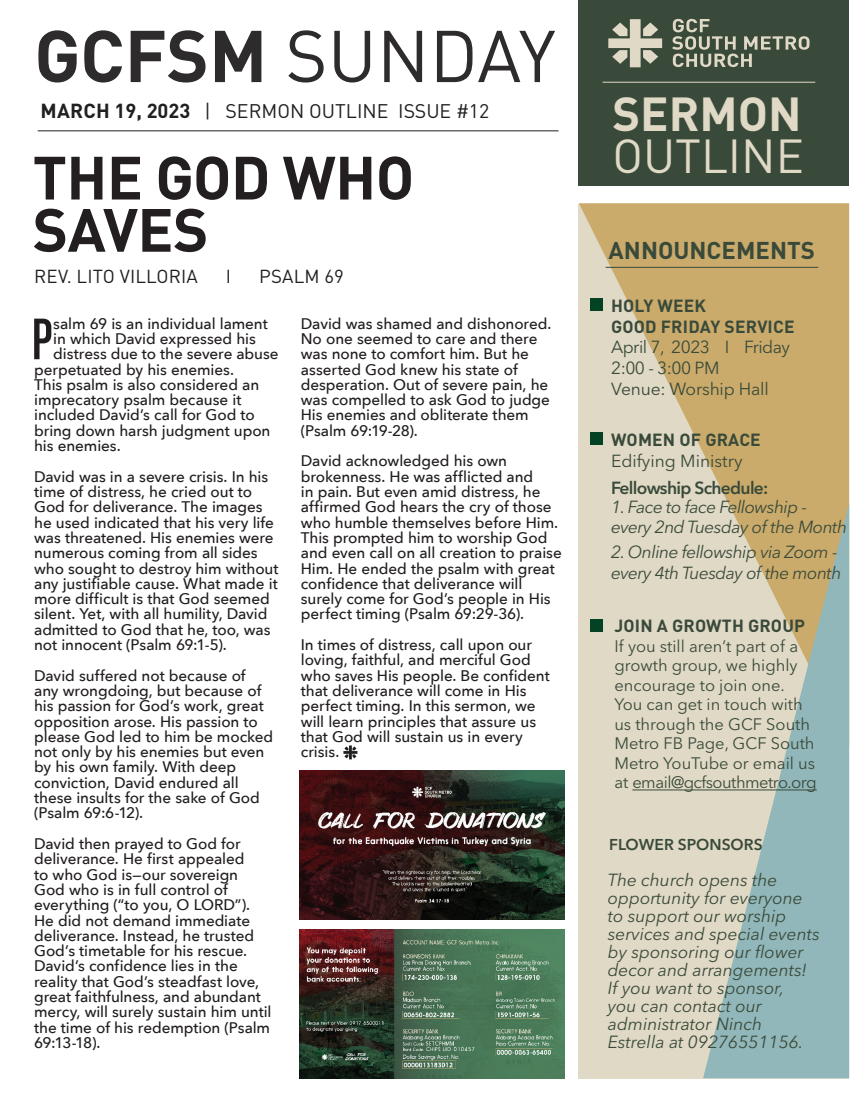
<style>
.page{position:relative;width:864px;height:1102px;background:#fff}
.page>*{position:absolute;margin:0;border:0;box-sizing:border-box;transform-origin:0 0}
.t1{font:72px "DIN Pro";color:#2e2b2c}
.t2{font:62.22px "Chalet Comprime Cologne Eighty";color:#211d1f}
.t3{font:700 60px/52.2px "DIN Pro";letter-spacing:-.01em;color:#231f20}
.t4{font:47.1px "DIN Pro";color:#e0d9c6}
.t5{font:700 47.1px "DIN Pro";color:#e0d9c6}
.t6{font:700 24px "DIN Pro";color:#3a4a3a}
.t7{font:19.5px "DIN Pro";color:#1f2020}
.t8{font:18.6px "DIN Pro";letter-spacing:.01em;color:#231f20}
.t9{font:italic 17.4px/18px "Avenir Next LT Pro";color:#3a4a3a}
.t10{font:italic 17.4px/19.5px "Avenir Next LT Pro";letter-spacing:-.03em;color:#3a4a3a}
.t11{font:700 17.4px/21px "DIN Pro";letter-spacing:.01em;color:#3a4a3a}
.t12{font:17.4px/21px "Avenir Next LT Pro";letter-spacing:-.03em;color:#3a4a3a}
.t13{font:600 17.4px "Avenir Next LT Pro";letter-spacing:-.04em;color:#3a4a3a}
.t14{font:17.4px "Avenir Next LT Pro";letter-spacing:-.01em;color:#3a4a3a}
.t15{font:16.5px/19.5px "Avenir Next LT Pro";color:#3a4a3a}
.t16{font:600 15.6px "Avenir Next LT Pro";color:#3a4a3a}
.t17{font:500 15.3px/15.3px "Avenir Next";letter-spacing:-.005em;color:#211d1f}
.s1{font-weight:700}
.s2{font-weight:700;font-size:20.1px}
.s3{font-size:16.8px}
</style>
<div class="page">
<div style="left:578px;top:204px;width:270px;height:874px;background:#e0d9c6"></div>
<svg style="left:579px;top:203px;width:270px;height:429px;fill:#caab6b"></svg>
<svg style="left:703px;top:503px;width:146px;height:575px"></svg>
<div style="left:578px;top:0;width:271px;height:186px;background:#3a4a3a"></div>
<svg style="left:672px;top:19px;width:138px;height:48px"></svg>
<svg style="left:608px;top:19px;width:54px;height:48px"></svg>
<hr style="left:603px;top:82px;width:212px;height:1px;background:#e0d9c6">
<img style="left:300px;top:929px;width:264px;height:149px">
<img style="left:300px;top:770px;width:264px;height:149px">
<hr style="left:38px;top:130px;width:521px;height:1px;background:#231f20">
<svg style="left:343px;top:745px;width:14px;height:14px"></svg>
<hr style="left:606px;top:267px;width:212px;height:1px;background:#3a4a3a">
<div style="left:590px;top:432px;width:13px;height:12px;background:#034324"></div>
<div style="left:590px;top:298px;width:13px;height:13px;background:#034324"></div>
<hr style="left:632px;top:789px;width:159px;height:1px;background:#3a4a3a">
<svg style="left:791px;top:789px;width:26px;height:1px"></svg>
<div style="left:590px;top:619px;width:13px;height:12px;background:#034324"></div>
<h1 class="t1" style="left:34px;top:7px;width:523px"><span class="s1">GCFSM</span> SUNDAY</h1>
<p class="t7" style="left:41px;top:98px;width:450px"><span class="s2">MARCH 19, 2023</span> | SERMON OUTLINE ISSUE #12</p>
<h3 class="t3" style="left:33px;top:149px;width:383px">THE GOD WHO<br>SAVES</h3>
<p class="t8" style="left:34px;top:263px;width:165px">REV. LITO VILLORIA</p>
<p class="t8" style="left:226px;top:263px;width:7px">I</p>
<p class="t8" style="left:259px;top:263px;width:86px">PSALM 69</p>
<h2 class="t2" style="left:31px;top:305px;width:23px">P</h2>
<p class="t17" style="left:53px;top:315px;width:216px">salm 69 is an individual lament</p>
<p class="t17" style="left:53px;top:330px;width:204px">in which David expressed his</p>
<p class="t17" style="left:53px;top:346px;width:227px">distress due to the severe abuse</p>
<p class="t17" style="left:34px;top:361px;width:201px">perpetuated by his enemies.</p>
<p class="t17" style="left:34px;top:376px;width:227px">This psalm is also considered an</p>
<p class="t17" style="left:34px;top:392px;width:209px">imprecatory psalm because it</p>
<p class="t17" style="left:34px;top:407px;width:222px">included David’s call for God to</p>
<p class="t17" style="left:34px;top:422px;width:238px">bring down harsh judgment upon</p>
<p class="t17" style="left:34px;top:437px;width:88px">his enemies.</p>
<p class="t17" style="left:34px;top:468px;width:246px">David was in a severe crisis. In his time of distress, he cried out to God for deliverance. The images he used indicated that his very life was threatened. His enemies were numerous coming from all sides who sought to destroy him without any justifiable cause. What made it more difficult is that God seemed silent. Yet, with all humility, David admitted to God that he, too, was not innocent (Psalm 69:1-5).</p>
<p class="t17" style="left:34px;top:667px;width:241px">David suffered not because of any wrongdoing, but because of his passion for God’s work, great opposition arose. His passion to please God led to him be mocked not only by his enemies but even by his own family. With deep conviction, David endured all these insults for the sake of God (Psalm 69:6-12).</p>
<p class="t17" style="left:34px;top:835px;width:239px">David then prayed to God for deliverance. He first appealed<br>to who God is—our sovereign<br>God who is in full control of everything (“to you, O LORD”).<br>He did not demand immediate deliverance. Instead, he trusted<br>God’s timetable for his rescue.<br>David’s confidence lies in the reality that God’s steadfast love, great faithfulness, and abundant mercy, will surely sustain him until the time of his redemption (Psalm<br>69:13-18).</p>
<p class="t17" style="left:301px;top:315px;width:252px">David was shamed and dishonored.<br>No one seemed to care and there was none to comfort him. But he asserted God knew his state of desperation. Out of severe pain, he was compelled to ask God to judge<br>His enemies and obliterate them (Psalm 69:19-28).</p>
<p class="t17" style="left:301px;top:453px;width:262px">David acknowledged his own brokenness. He was afflicted and<br>in pain. But even amid distress, he affirmed God hears the cry of those who humble themselves before Him.<br>This prompted him to worship God and even call on all creation to praise Him. He ended the psalm with great confidence that deliverance will surely come for God’s people in His perfect timing (Psalm 69:29-36).</p>
<p class="t17" style="left:301px;top:636px;width:250px">In times of distress, call upon our loving, faithful, and merciful God who saves His people. Be confident that deliverance will come in His perfect timing. In this sermon, we will learn principles that assure us that God will sustain us in every crisis.</p>
<h3 class="t5" style="left:612px;top:82px;width:191px">SERMON</h3>
<h3 class="t4" style="left:612px;top:124px;width:193px">OUTLINE</h3>
<h3 class="t6" style="left:609px;top:234px;width:208px">ANNOUNCEMENTS</h3>
<p class="t11" style="left:611px;top:295px;width:185px">HOLY WEEK<br>GOOD FRIDAY SERVICE</p>
<p class="t12" style="left:611px;top:336px;width:180px">April 7, 2023 I Friday<br>2:00 - 3:00 PM<br>Venue: Worship Hall</p>
<p class="t11" style="left:611px;top:428px;width:151px">WOMEN OF GRACE</p>
<p class="t14" style="left:611px;top:450px;width:133px">Edifying Ministry</p>
<p class="t13" style="left:611px;top:477px;width:159px">Fellowship Schedule:</p>
<p class="t10" style="left:611px;top:497px;width:238px">1. Face to face Fellowship - every 2nd Tuesday of the Month</p>
<p class="t10" style="left:611px;top:542px;width:232px;line-height:21px">2. Online fellowship via Zoom - every 4th Tuesday of the month</p>
<p class="t11" style="left:614px;top:615px;width:192px">JOIN A GROWTH GROUP</p>
<p class="t15" style="left:614px;top:636px;width:204px">If you still aren’t part of a growth group, we highly encourage to join one.<br>You can get in touch with us through the GCF South<br>Metro FB Page, GCF South<br>Metro YouTube or email us at email@gcfsouthmetro.<span class="s3">org</span></p>
<p class="t16" style="left:609px;top:834px;width:155px">FLOWER SPONSORS</p>
<p class="t9" style="left:608px;top:871px;width:214px">The church opens the opportunity for everyone to support our worship services and special events by sponsoring our flower decor and arrangements!<br>If you want to sponsor,<br>you can contact our administrator Ninch<br>Estrella at 09276551156.</p>
</div>
